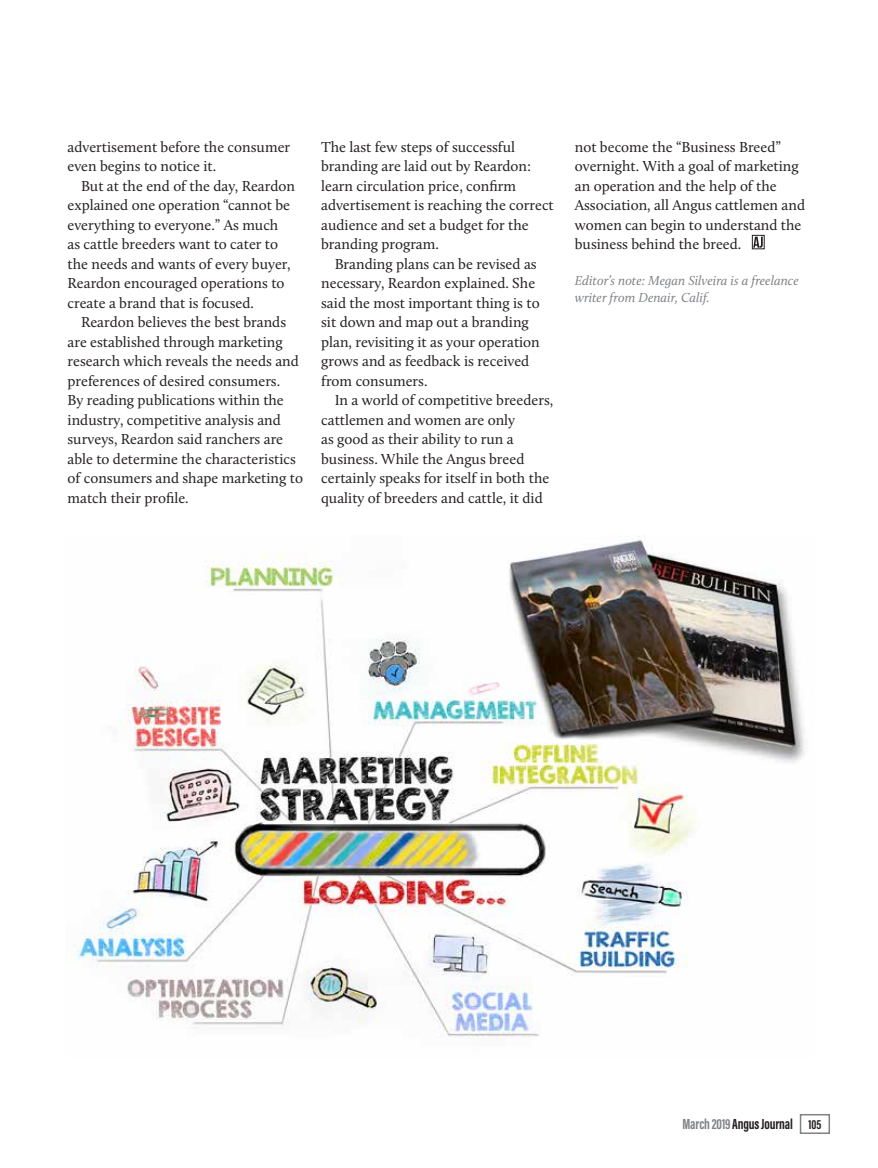
<style>
.page{position:relative;width:878px;height:1168px;background:#fff}
.page>*{position:absolute;margin:0;border:0;box-sizing:border-box;transform-origin:0 0}
.Body_Text{font:15px/19.5px "Calluna";color:#231f20}
.t1{font:700 15px "Acumin Pro Extra Cond";letter-spacing:-.01em;color:#231f20}
.Editor_s_Note{font:italic 13.5px/16.5px "Calluna";color:#808285}
.s1{color:#808285}
.s2{font-size:13.5px}
</style>
<div class="page">
<div style="left:799px;top:1114px;width:31px;height:20px;border:2px solid #808285"></div>
<img style="left:71px;top:536px;width:734px;height:502px">
<div style="left:752px;top:235px;width:12px;height:14px;border:1px solid #231f20"></div>
<svg style="left:753px;top:237px;width:9px;height:11px"></svg>
<p class="Body_Text" style="left:68px;top:137px;width:224px">advertisement before the consumer even begins to notice it.</p>
<p class="Body_Text" style="left:68px;top:176px;width:229px;text-indent:14px">But at the end of the day, Reardon explained one operation “cannot be everything to everyone.” As much<br>as cattle breeders want to cater to the needs and wants of every buyer, Reardon encouraged operations to create a brand that is focused.</p>
<p class="Body_Text" style="left:68px;top:312px;width:237px;text-indent:14px">Reardon believes the best brands are established through marketing research which reveals the needs and preferences of desired consumers.<br>By reading publications within the industry, competitive analysis and surveys, Reardon said ranchers are able to determine the characteristics of consumers and shape marketing to match their profile.</p>
<p class="Body_Text" style="left:321px;top:137px;width:234px">The last few steps of successful branding are laid out by Reardon: learn circulation price, confirm advertisement is reaching the correct audience and set a budget for the branding program.</p>
<p class="Body_Text" style="left:321px;top:254px;width:220px;text-indent:14px">Branding plans can be revised as necessary, Reardon explained. She said the most important thing is to sit down and map out a branding plan, revisiting it as your operation grows and as feedback is received from consumers.</p>
<p class="Body_Text" style="left:321px;top:390px;width:234px;text-indent:14px">In a world of competitive breeders, cattlemen and women are only<br>as good as their ability to run a business. While the Angus breed certainly speaks for itself in both the quality of breeders and cattle, it did</p>
<p class="Body_Text" style="left:574px;top:137px;width:232px">not become the “Business Breed” overnight. With a goal of marketing an operation and the help of the<br>Association, all Angus cattlemen and women can begin to understand the business behind the breed.</p>
<p class="Editor_s_Note" style="left:574px;top:272px;width:225px">Editor’s note: Megan Silveira is a freelance writer from Denair, Calif.</p>
<p class="t1" style="left:682px;top:1115px;width:140px"><span class="s1">March 2019</span> Angus Journal <span class="s2">105</span></p>
</div>
